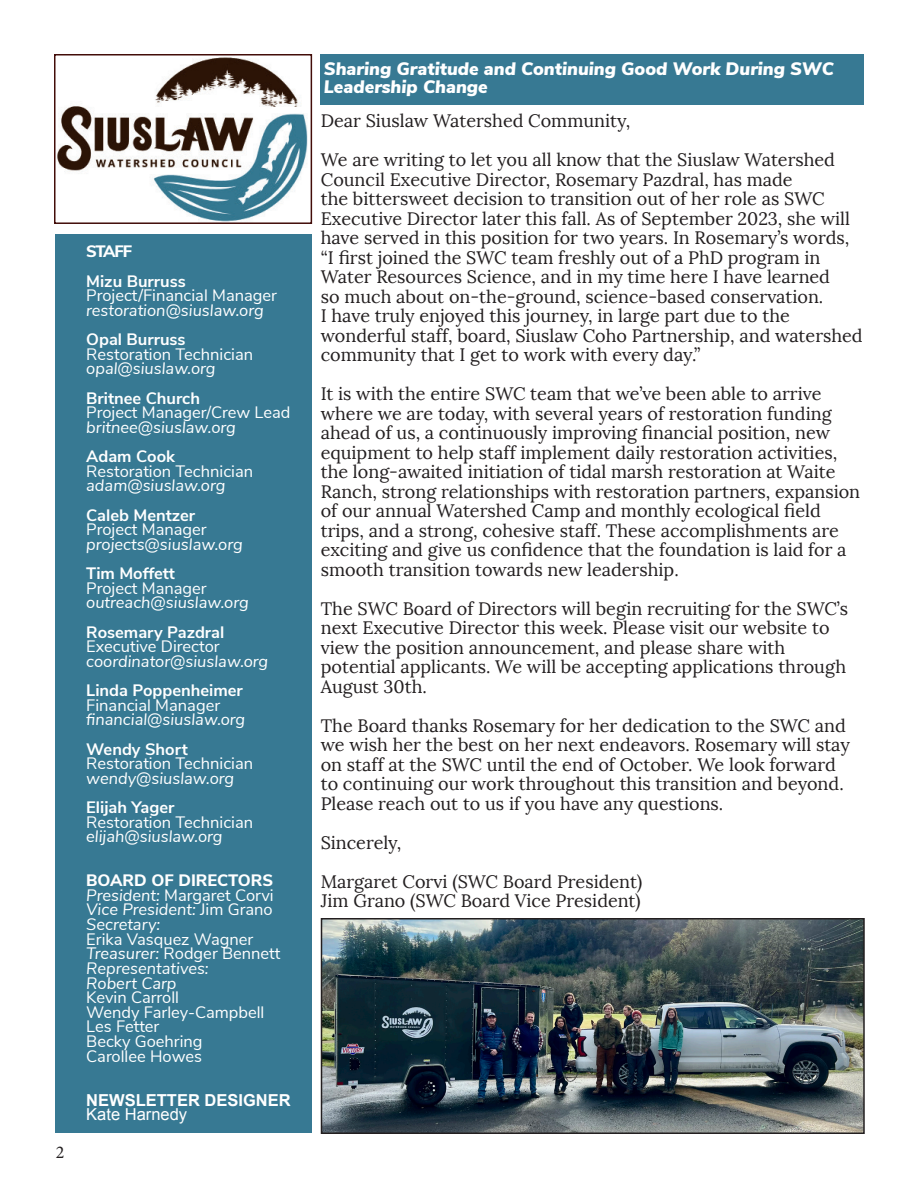
<style>
.page{position:relative;width:918px;height:1188px;background:#fff}
.page>*{position:absolute;margin:0;border:0;box-sizing:border-box;transform-origin:0 0}
.t1{font:18px/19.5px "Lora";color:#231f20}
.Body_Copy{font:italic 900 18px/18px "Nunito Sans";color:#fff}
.t2{font:18px "Minion Pro";color:#231f20}
.t3{font:16.5px "Nunito Sans";color:#fff}
.t4{font:italic 16.5px "Nunito Sans";color:#fff}
.t5{font:700 16.5px "Nunito Sans";color:#fff}
.t6{font:800 16.5px "Nunito Sans";color:#fff}
.t7{font:700 16.5px "Arial";color:#fff}
.t8{font:16.5px "Arial";color:#fff}
.s1{font-style:italic}
.s2{font-style:normal}
</style>
<div class="page">
<div style="left:55px;top:235px;width:257px;height:898px;background:#377993"></div>
<img style="left:57px;top:57px;width:251px;height:164px">
<div style="left:54px;top:54px;width:258px;height:170px;border:2px solid #420d09"></div>
<div style="left:321px;top:54px;width:543px;height:51px;background:#377993"></div>
<img style="left:324px;top:921px;width:538px;height:210px">
<div style="left:321px;top:918px;width:544px;height:216px;border:2px solid #231f20"></div>
<p class="t2" style="left:56px;top:1140px;width:10px">2</p>
<p class="t6" style="left:86px;top:240px;width:47px">STAFF</p>
<p class="t5" style="left:86px;top:269px;width:101px">Mizu Burruss</p>
<p class="t3" style="left:86px;top:284px;width:192px">Project/Financial Manager</p>
<p class="t4" style="left:86px;top:298px;width:179px">restoration@siuslaw.org</p>
<p class="t5" style="left:86px;top:327px;width:101px">Opal Burruss</p>
<p class="t3" style="left:86px;top:342px;width:168px">Restoration Technician</p>
<p class="t4" style="left:86px;top:357px;width:131px">opal@siuslaw.org</p>
<p class="t5" style="left:86px;top:386px;width:115px">Britnee Church</p>
<p class="t3" style="left:86px;top:401px;width:206px">Project Manager/Crew Lead</p>
<p class="t4" style="left:86px;top:415px;width:151px">britnee@siuslaw.org</p>
<p class="t5" style="left:86px;top:444px;width:90px">Adam Cook</p>
<p class="t3" style="left:86px;top:459px;width:168px">Restoration Technician</p>
<p class="t4" style="left:86px;top:474px;width:141px">adam@siuslaw.org</p>
<p class="t5" style="left:86px;top:503px;width:110px">Caleb Mentzer</p>
<p class="t3" style="left:86px;top:518px;width:122px">Project Manager</p>
<p class="t4" style="left:86px;top:532px;width:158px">projects@siuslaw.org</p>
<p class="t5" style="left:86px;top:561px;width:90px">Tim Moffett</p>
<p class="t3" style="left:86px;top:576px;width:122px">Project Manager</p>
<p class="t4" style="left:86px;top:591px;width:164px">outreach@siuslaw.org</p>
<p class="t5" style="left:86px;top:620px;width:140px">Rosemary Pazdral</p>
<p class="t3" style="left:86px;top:634px;width:135px">Executive Director</p>
<p class="t4" style="left:86px;top:649px;width:184px">coordinator@siuslaw.org</p>
<p class="t5" style="left:86px;top:678px;width:158px">Linda Poppenheimer</p>
<p class="t3" style="left:86px;top:693px;width:135px">Financial Manager</p>
<p class="t4" style="left:86px;top:708px;width:161px">financial@siuslaw.org</p>
<p class="t5" style="left:86px;top:737px;width:103px">Wendy Short</p>
<p class="t3" style="left:86px;top:751px;width:168px">Restoration Technician</p>
<p class="t4" style="left:86px;top:766px;width:150px">wendy@siuslaw.org</p>
<p class="t5" style="left:86px;top:795px;width:90px">Elijah Yager</p>
<p class="t3" style="left:86px;top:810px;width:168px">Restoration Technician</p>
<p class="t4" style="left:86px;top:825px;width:138px">elijah@siuslaw.org</p>
<p class="t6" style="left:86px;top:868px;width:188px">BOARD OF DIRECTORS</p>
<p class="t3" style="left:86px;top:883px;width:189px"><span class="s1">President:</span> Margaret Corvi</p>
<p class="t4" style="left:86px;top:898px;width:188px">Vice President: <span class="s2">Jim Grano</span></p>
<p class="t4" style="left:86px;top:912px;width:76px">Secretary:</p>
<p class="t3" style="left:86px;top:927px;width:169px">Erika Vasquez Wagner</p>
<p class="t3" style="left:86px;top:942px;width:196px"><span class="s1">Treasurer:</span> Rodger Bennett</p>
<p class="t4" style="left:86px;top:956px;width:124px">Representatives:</p>
<p class="t4" style="left:86px;top:971px;width:92px">Robert Carp</p>
<p class="t3" style="left:86px;top:985px;width:94px">Kevin Carroll</p>
<p class="t3" style="left:86px;top:1000px;width:180px">Wendy Farley-Campbell</p>
<p class="t3" style="left:86px;top:1015px;width:75px">Les Fetter</p>
<p class="t3" style="left:86px;top:1029px;width:118px">Becky Goehring</p>
<p class="t3" style="left:86px;top:1044px;width:117px">Carollee Howes</p>
<p class="t7" style="left:86px;top:1089px;width:206px">NEWSLETTER DESIGNER</p>
<p class="t8" style="left:86px;top:1104px;width:102px">Kate Harnedy</p>
<p class="Body_Copy" style="left:324px;top:59px;width:512px">Sharing Gratitude and Continuing Good Work During SWC<br>Leadership Change</p>
<p class="t1" style="left:321px;top:111px;width:311px">Dear Siuslaw Watershed Community,</p>
<p class="t1" style="left:321px;top:150px;width:543px">We are writing to let you all know that the Siuslaw Watershed Council Executive Director, Rosemary Pazdral, has made<br>the bittersweet decision to transition out of her role as SWC Executive Director later this fall. As of September 2023, she will have served in this position for two years. In Rosemary’s words, “I first joined the SWC team freshly out of a PhD program in Water Resources Science, and in my time here I have learned<br>so much about on-the-ground, science-based conservation.<br>I have truly enjoyed this journey, in large part due to the wonderful staff, board, Siuslaw Coho Partnership, and watershed community that I get to work with every day.”</p>
<p class="t1" style="left:321px;top:384px;width:541px">It is with the entire SWC team that we’ve been able to arrive where we are today, with several years of restoration funding ahead of us, a continuously improving financial position, new equipment to help staff implement daily restoration activities, the long-awaited initiation of tidal marsh restoration at Waite Ranch, strong relationships with restoration partners, expansion of our annual Watershed Camp and monthly ecological field trips, and a strong, cohesive staff. These accomplishments are exciting and give us confidence that the foundation is laid for a smooth transition towards new leadership.</p>
<p class="t1" style="left:321px;top:598px;width:529px">The SWC Board of Directors will begin recruiting for the SWC’s next Executive Director this week. Please visit our website to view the position announcement, and please share with potential applicants. We will be accepting applications through August 30th.</p>
<p class="t1" style="left:321px;top:716px;width:531px">The Board thanks Rosemary for her dedication to the SWC and we wish her the best on her next endeavors. Rosemary will stay on staff at the SWC until the end of October. We look forward to continuing our work throughout this transition and beyond.<br>Please reach out to us if you have any questions.</p>
<p class="t1" style="left:321px;top:833px;width:82px">Sincerely,</p>
<p class="t1" style="left:321px;top:872px;width:323px">Margaret Corvi (SWC Board President)</p>
<p class="t1" style="left:321px;top:891px;width:322px">Jim Grano (SWC Board Vice President)</p>
</div>
